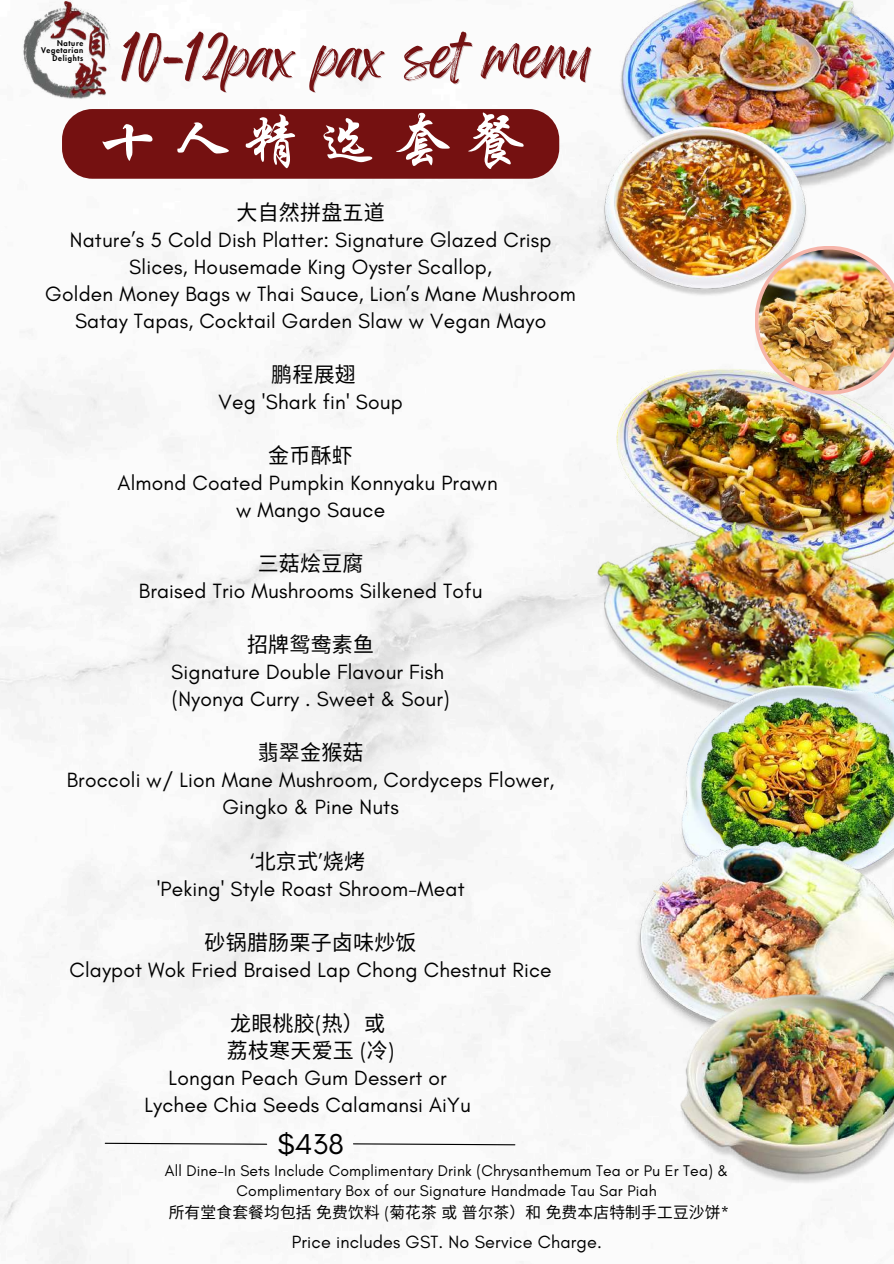
<style>
.page{position:relative;width:894px;height:1264px;background:#fff}
.page>*{position:absolute;margin:0;border:0;box-sizing:border-box;transform-origin:0 0}
.t1{font:59.7px "ST Xingkai";letter-spacing:.23em;color:#fff}
.t2{font:50.1px "Feeling Passionate";color:#751213}
.t3{font:29.25px "Glacial Indifference";color:#000}
.t4{font:21px/27px "Glacial Indifference";letter-spacing:.01em;color:#000;text-align:center}
.t5{font:21px/27px "Noto Sans CJ Ksc";letter-spacing:.01em;color:#000}
.t6{font:18px "Glacial Indifference";letter-spacing:.01em;color:#000}
.t7{font:15.75px/20px "Glacial Indifference";letter-spacing:.01em;color:#000;text-align:center}
.t8{font:15.75px "Noto Sans CJ Ksc";letter-spacing:.01em;color:#000}
.t9{font:800 7.65px/14.9px "Futura LT Pro";letter-spacing:.085em;color:#000;text-align:center}
.s1{font-family:"Glacial Indifference"}
</style>
<div class="page">
<img style="left:0;top:23px;width:886px;height:1240px">
<div style="left:62px;top:109px;width:497px;height:70px;background:#751111;border-radius:30px"></div>
<svg style="left:104px;top:1142px;width:164px;height:3px"></svg>
<svg style="left:352px;top:1142px;width:164px;height:3px"></svg>
<img style="left:575px;top:0;width:318px;height:204px">
<img style="left:591px;top:123px;width:230px;height:196px">
<img style="left:616px;top:368px;width:277px;height:103px">
<svg style="left:754px;top:246px;width:139px;height:148px"></svg>
<img style="left:758px;top:249px;width:135px;height:142px">
<img style="left:560px;top:471px;width:333px;height:289px">
<img style="left:679px;top:642px;width:214px;height:195px">
<img style="left:701px;top:697px;width:192px;height:140px">
<img style="left:619px;top:837px;width:274px;height:222px">
<img style="left:635px;top:961px;width:258px;height:261px">
<img style="left:18px;top:0;width:100px;height:100px">
<p class="t9" style="left:53px;top:36px;width:32px">Nature<br>Delights</p>
<p class="t9" style="left:41px;top:43px;width:44px">Vegetarian</p>
<h2 class="t2" style="left:121px;top:16px;width:472px">10-12PAX PAX SET MENU</h2>
<h1 class="t1" style="left:97px;top:110px;width:428px">十人精选套餐</h1>
<p class="t5" style="left:236px;top:198px;width:150px">大自然拼盘五道</p>
<p class="t4" style="left:45px;top:226px;width:532px">Nature’s 5 Cold Dish Platter: Signature Glazed Crisp Slices, Housemade King Oyster Scallop,<br>Golden Money Bags w Thai Sauce, Lion’s Mane Mushroom Satay Tapas, Cocktail Garden Slaw w Vegan Mayo</p>
<p class="t5" style="left:271px;top:360px;width:86px">鹏程展翅</p>
<p class="t4" style="left:218px;top:388px;width:186px">Veg 'Shark fin' Soup</p>
<p class="t5" style="left:268px;top:441px;width:86px">金币酥虾</p>
<p class="t4" style="left:118px;top:469px;width:381px">Almond Coated Pumpkin Konnyaku Prawn w Mango Sauce</p>
<p class="t5" style="left:257px;top:549px;width:107px">三菇烩豆腐</p>
<p class="t4" style="left:139px;top:577px;width:345px">Braised Trio Mushrooms Silkened Tofu</p>
<p class="t5" style="left:247px;top:630px;width:126px">招牌鸳鸯素鱼</p>
<p class="t4" style="left:171px;top:658px;width:280px;text-align:left">Signature Double Flavour Fish (Nyonya Curry . Sweet &amp; Sour)</p>
<p class="t5" style="left:257px;top:738px;width:107px">翡翠金猴菇</p>
<p class="t4" style="left:67px;top:766px;width:489px">Broccoli w/ Lion Mane Mushroom, Cordyceps Flower,<br>Gingko &amp; Pine Nuts</p>
<p class="t5" style="left:250px;top:846px;width:116px"><span class="s1">‘</span>北京式<span class="s1">’</span>烧烤</p>
<p class="t4" style="left:157px;top:874px;width:309px">'Peking' Style Roast Shroom-Meat</p>
<p class="t5" style="left:204px;top:927px;width:213px">砂锅腊肠栗子卤味炒饭</p>
<p class="t4" style="left:69px;top:955px;width:483px">Claypot Wok Fried Braised Lap Chong Chestnut Rice</p>
<p class="t5" style="left:227px;top:1008px;width:169px">龙眼桃胶<span class="s1">(</span>热）或荔枝寒天爱玉 <span class="s1">(</span>冷<span class="s1">)</span></p>
<p class="t4" style="left:144px;top:1063px;width:328px">Longan Peach Gum Dessert or<br>Lychee Chia Seeds Calamansi AiYu</p>
<h3 class="t3" style="left:277px;top:1126px;width:68px">$438</h3>
<p class="t7" style="left:165px;top:1160px;width:564px">All Dine-In Sets Include Complimentary Drink (Chrysanthemum Tea or Pu Er Tea) &amp;<br>Complimentary Box of our Signature Handmade Tau Sar Piah</p>
<p class="t8" style="left:169px;top:1200px;width:561px">所有堂食套餐均包括免费饮料 <span class="s1">(</span>菊花茶或普尔茶）和免费本店特制手工豆沙饼<span class="s1">*</span></p>
<p class="t6" style="left:291px;top:1230px;width:312px">Price includes GST. No Service Charge.</p>
</div>
